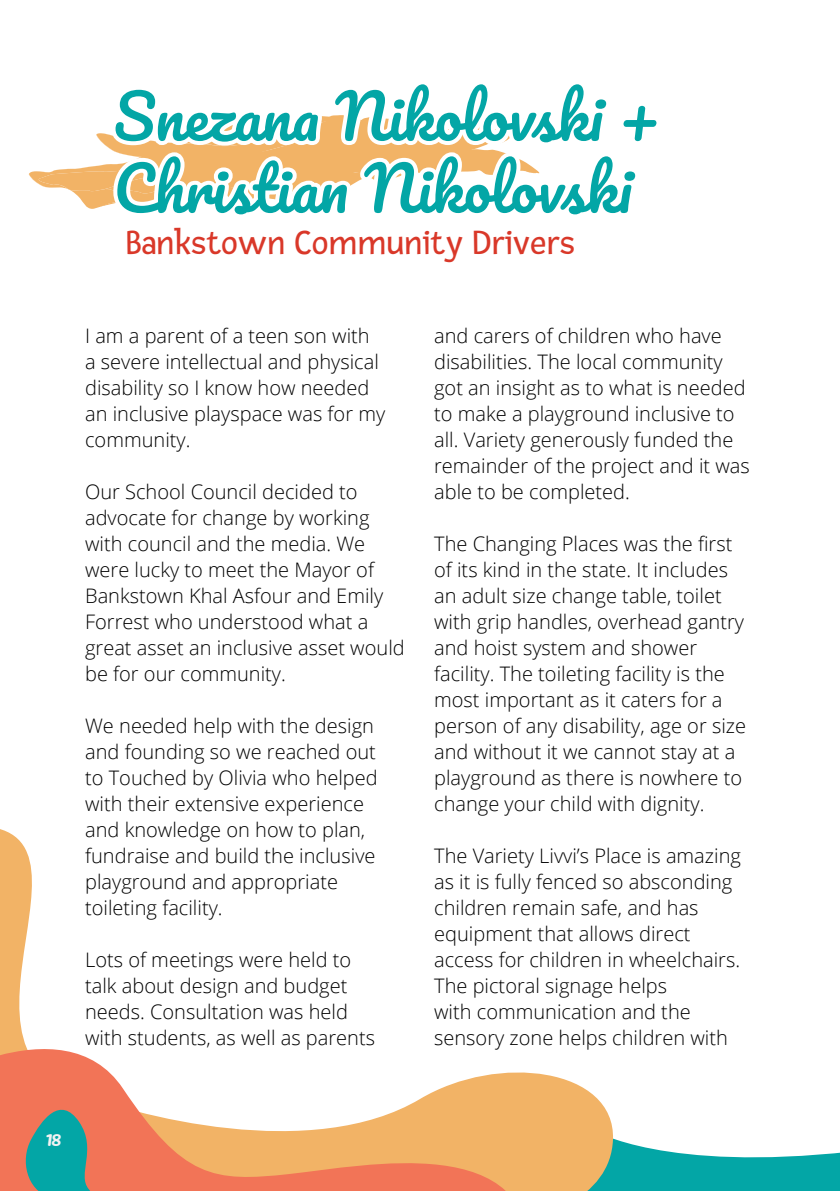
<style>
.page{position:relative;width:840px;height:1191px;background:#fff}
.page>*{position:absolute;margin:0;border:0;box-sizing:border-box;transform-origin:0 0}
.t1{font:60px/72px "Pacifico";color:#03a6a6}
.t2{font:36px "Fresca";color:#d93829}
.t3{font:300 20px/26px "Open Sans";color:#000}
.t4{font:20px "Pacifico";color:#f2f2f2}
</style>
<div class="page">
<svg style="left:615px;top:1139px;width:224px;height:52px;fill:#03a6a6"></svg>
<svg style="left:0;top:829px;width:615px;height:362px"></svg>
<svg style="left:0;top:998px;width:536px;height:193px"></svg>
<svg style="left:20px;top:1094px;width:81px;height:97px"></svg>
<svg style="left:29px;top:115px;width:511px;height:94px"></svg>
<h1 class="t1" style="left:113px;top:84px;width:548px">Snezana Nikolovski +<br>Christian Nikolovski</h1>
<h2 class="t2" style="left:125px;top:223px;width:450px">Bankstown Community Drivers</h2>
<p class="t3" style="left:85px;top:322px;width:301px">I am a parent of a teen son with a severe intellectual and physical disability so I know how needed an inclusive playspace was for my community.</p>
<p class="t3" style="left:85px;top:478px;width:321px">Our School Council decided to advocate for change by working with council and the media. We were lucky to meet the Mayor of<br>Bankstown Khal Asfour and Emily<br>Forrest who understood what a great asset an inclusive asset would be for our community.</p>
<p class="t3" style="left:85px;top:712px;width:294px">We needed help with the design and founding so we reached out to Touched by Olivia who helped with their extensive experience and knowledge on how to plan, fundraise and build the inclusive playground and appropriate toileting facility.</p>
<p class="t3" style="left:85px;top:946px;width:291px">Lots of meetings were held to talk about design and budget needs. Consultation was held with students, as well as parents</p>
<p class="t3" style="left:434px;top:322px;width:317px">and carers of children who have disabilities. The local community got an insight as to what is needed to make a playground inclusive to all. Variety generously funded the remainder of the project and it was able to be completed.</p>
<p class="t3" style="left:434px;top:530px;width:313px">The Changing Places was the first of its kind in the state. It includes an adult size change table, toilet with grip handles, overhead gantry and hoist system and shower facility. The toileting facility is the most important as it caters for a person of any disability, age or size and without it we cannot stay at a playground as there is nowhere to change your child with dignity.</p>
<p class="t3" style="left:434px;top:842px;width:308px">The Variety Livvi’s Place is amazing as it is fully fenced so absconding children remain safe, and has equipment that allows direct access for children in wheelchairs.<br>The pictoral signage helps<br>with communication and the sensory zone helps children with</p>
<p class="t4" style="left:45px;top:1127px;width:18px">18</p>
</div>
